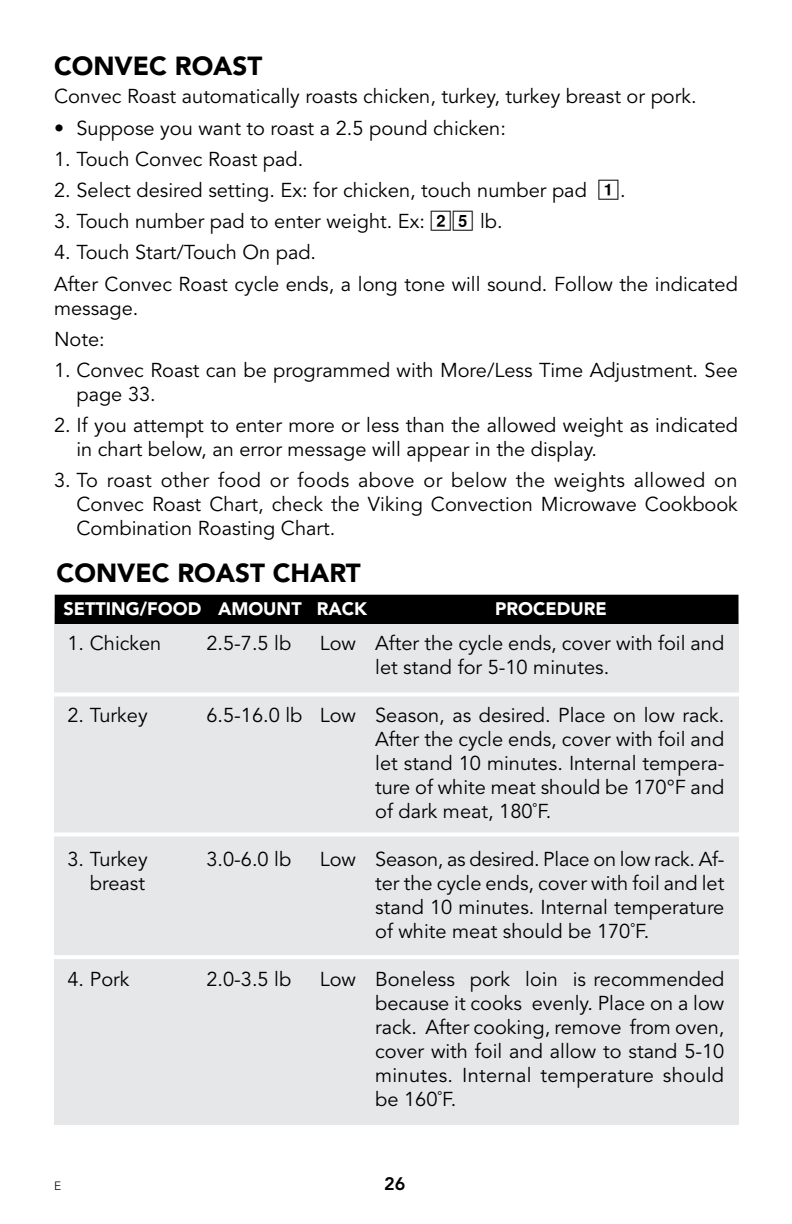
<style>
.page{position:relative;width:792px;height:1224px;background:#fff}
.page>*{position:absolute;margin:0;border:0;box-sizing:border-box;transform-origin:0 0}
.t1{font:900 26px "Avenir";color:#000}
.t2{font:20px/24px "Avenir";color:#000}
.t3{font:900 18px "Avenir";color:#fff}
.t4{font:800 18px "Avenir";color:#000}
.t5{font:300 12px "Avenir";color:#000}
.s1{font-family:"Box Posi A"}
</style>
<div class="page">
<div style="left:55px;top:614px;width:684px;height:511px;background:#e6e7e8"></div>
<div style="left:55px;top:595px;width:683px;height:28px;background:#000"></div>
<div style="left:55px;top:595px;width:683px;height:29px;border:1px solid #000"></div>
<svg style="left:54px;top:692px;width:685px;height:4px;fill:#fff"></svg>
<svg style="left:54px;top:832px;width:685px;height:4px;fill:#fff"></svg>
<hr style="left:46px;top:955px;width:699px;height:4px;background:#fff">
<h1 class="t1" style="left:54px;top:50px;width:20px">CONVEC</h1>
<h1 class="t1" style="left:175px;top:50px;width:89px">ROAST</h1>
<p class="t2" style="left:54px;top:85px;width:644px">Convec Roast automatically roasts chicken, turkey, turkey breast or pork.</p>
<p class="t2" style="left:54px;top:116px;width:453px">• Suppose you want to roast a 2.5 pound chicken:</p>
<p class="t2" style="left:54px;top:147px;width:251px">1. Touch Convec Roast pad.</p>
<p class="t2" style="left:54px;top:179px;width:573px">2. Select desired setting. Ex: for chicken, touch number pad <span class="s1">1</span>.</p>
<p class="t2" style="left:54px;top:210px;width:450px">3. Touch number pad to enter weight. Ex: <span class="s1">25</span> lb.</p>
<p class="t2" style="left:54px;top:237px;width:685px;line-height:31.2px">4. Touch Start/Touch On pad.<br>After Convec Roast cycle ends, a long tone will sound. Follow the indicated</p>
<p class="t2" style="left:54px;top:293px;width:86px;line-height:31.2px">message.<br>Note:</p>
<p class="t2" style="left:76px;top:359px;width:663px;text-indent:-22px">1. Convec Roast can be programmed with More/Less Time Adjustment. See page 33.</p>
<p class="t2" style="left:76px;top:414px;width:663px;text-indent:-22px">2. If you attempt to enter more or less than the allowed weight as indicated in chart below, an error message will appear in the display.</p>
<p class="t2" style="left:76px;top:469px;width:663px;text-align:justify;text-indent:-22px">3. To roast other food or foods above or below the weights allowed on Convec Roast Chart, check the Viking Convection Microwave Cookbook Combination Roasting Chart.</p>
<h1 class="t1" style="left:57px;top:557px;width:20px">CONVEC</h1>
<h1 class="t1" style="left:177px;top:557px;width:20px">ROA</h1>
<h1 class="t1" style="left:235px;top:557px;width:127px">ST CHART</h1>
<p class="t3" style="left:64px;top:598px;width:22px">SETTIN</p>
<p class="t3" style="left:126px;top:598px;width:36px">G/FOO</p>
<p class="t3" style="left:188px;top:598px;width:46px">D AMOUNT</p>
<p class="t2" style="left:67px;top:632px;width:96px">1. Chicken</p>
<p class="t3" style="left:317px;top:598px;width:13px">RAC</p>
<p class="t3" style="left:354px;top:598px;width:14px">K</p>
<p class="t2" style="left:320px;top:632px;width:38px">Low</p>
<p class="t3" style="left:495px;top:598px;width:13px">PROCE</p>
<p class="t3" style="left:557px;top:598px;width:27px">DURE</p>
<p class="t2" style="left:375px;top:632px;width:351px">After the cycle ends, cover with foil and let stand for 5-10 minutes.</p>
<p class="t2" style="left:375px;top:704px;width:351px;text-align:justify">Season, as desired. Place on low rack.<br>After the cycle ends, cover with foil and let stand 10 minutes. Internal tempera&shy;ture of white meat should be 170°F and of dark meat, 180˚F.</p>
<p class="t2" style="left:375px;top:848px;width:351px;text-align:justify">Season, as desired. Place on low rack. Af&shy;ter the cycle ends, cover with foil and let stand 10 minutes. Internal temperature of white meat should be 170˚F.</p>
<p class="t2" style="left:375px;top:968px;width:351px;text-align:justify">Boneless pork loin is recommended because it cooks evenly. Place on a low rack. After cooking, remove from oven, cover with foil and allow to stand 5-10 minutes. Internal temperature should be 160˚F.</p>
<p class="t2" style="left:206px;top:632px;width:86px">2.5-7.5 lb</p>
<p class="t2" style="left:67px;top:704px;width:82px">2. Turkey</p>
<p class="t2" style="left:206px;top:704px;width:97px">6.5-16.0 lb</p>
<p class="t2" style="left:320px;top:704px;width:38px">Low</p>
<p class="t2" style="left:67px;top:848px;width:82px;text-align:right">3. Turkey breast</p>
<p class="t2" style="left:206px;top:848px;width:86px">3.0-6.0 lb</p>
<p class="t2" style="left:320px;top:848px;width:38px">Low</p>
<p class="t2" style="left:67px;top:968px;width:64px">4. Pork</p>
<p class="t2" style="left:206px;top:968px;width:86px">2.0-3.5 lb</p>
<p class="t2" style="left:320px;top:968px;width:38px">Low</p>
<p class="t5" style="left:54px;top:1179px;width:9px">E</p>
<p class="t4" style="left:384px;top:1173px;width:23px">26</p>
</div>
